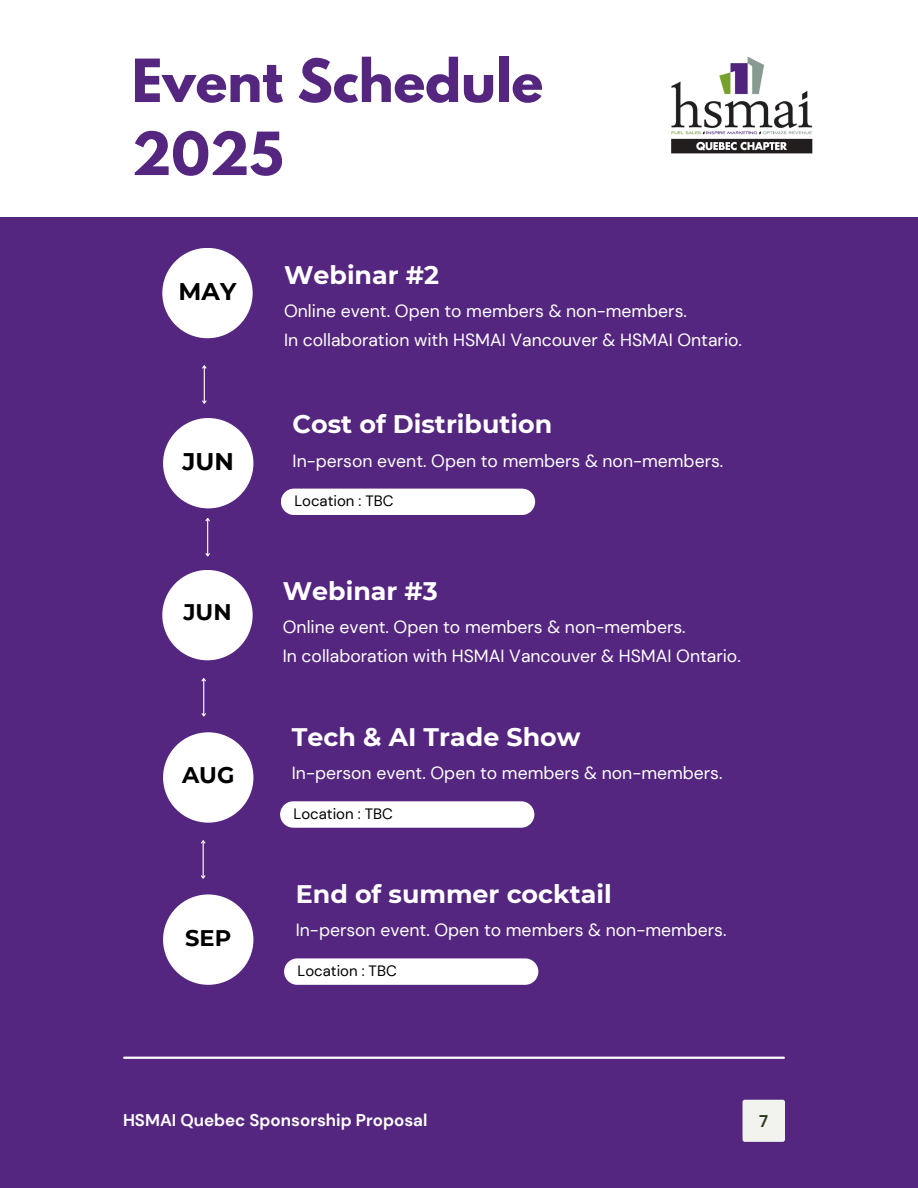
<style>
.page{position:relative;width:918px;height:1188px;background:#542680}
.page>*{position:absolute;margin:0;border:0;box-sizing:border-box;transform-origin:0 0}
.t1{font:700 52.65px/73.1px "League Spartan";color:#542680}
.t2{font:700 25.35px "Montserrat";color:#fff}
.t3{font:700 24px "Montserrat";color:#000}
.t4{font:700 22.5px "Montserrat";color:#000}
.t5{font:17.55px "DM Sans";color:#fff}
.t6{font:700 16.95px "DM Sans";color:#fff}
.t7{font:700 16.95px "DM Sans";color:#2b391f}
.t8{font:15px "DM Sans";color:#000}
</style>
<div class="page">
<div style="left:743px;top:1100px;width:42px;height:42px;background:#f2f3ee;border-radius:2px"></div>
<hr style="left:124px;top:1057px;width:660px;height:2px;background:#fff">
<hr style="left:204px;top:366px;width:1px;height:37px;background:#fff">
<svg style="left:202px;top:399px;width:5px;height:5px"></svg>
<svg style="left:202px;top:365px;width:5px;height:5px"></svg>
<div style="left:163px;top:732px;width:90px;height:91px;background:#fff;border-radius:50%"></div>
<div style="left:163px;top:894px;width:90px;height:91px;background:#fff;border-radius:50%"></div>
<div style="left:281px;top:489px;width:254px;height:26px;background:#fff;border-radius:13px"></div>
<div style="left:163px;top:418px;width:90px;height:90px;background:#fff;border-radius:50%"></div>
<hr style="left:207px;top:519px;width:1px;height:37px;background:#fff">
<svg style="left:205px;top:552px;width:5px;height:5px"></svg>
<svg style="left:205px;top:518px;width:5px;height:4px"></svg>
<hr style="left:203px;top:679px;width:1px;height:37px;background:#fff">
<svg style="left:201px;top:712px;width:5px;height:5px"></svg>
<svg style="left:201px;top:678px;width:5px;height:4px"></svg>
<hr style="left:203px;top:841px;width:1px;height:37px;background:#fff">
<svg style="left:201px;top:874px;width:5px;height:5px"></svg>
<svg style="left:201px;top:840px;width:5px;height:5px"></svg>
<div style="left:162px;top:248px;width:91px;height:90px;background:#fff;border-radius:50%"></div>
<div style="left:280px;top:801px;width:254px;height:27px;background:#fff;border-radius:13px"></div>
<div style="left:162px;top:570px;width:91px;height:90px;background:#fff;border-radius:50%"></div>
<div style="left:284px;top:958px;width:254px;height:27px;background:#fff;border-radius:13px"></div>
<div style="left:0;top:0;width:918px;height:217px;background:#fff"></div>
<img style="left:671px;top:56px;width:142px;height:98px">
<p class="t1" style="left:132px;top:51px;width:413px">Event Schedule<br>2025</p>
<h6 class="t3" style="left:179px;top:277px;width:59px">MAY</h6>
<h3 class="t3" style="left:183px;top:447px;width:53px">JUN</h3>
<h6 class="t4" style="left:183px;top:599px;width:50px">JUN</h6>
<h2 class="t4" style="left:182px;top:761px;width:54px">AUG</h2>
<h2 class="t4" style="left:185px;top:925px;width:48px">SEP</h2>
<h6 class="t2" style="left:284px;top:260px;width:156px">Webinar #2</h6>
<h3 class="t5" style="left:284px;top:300px;width:404px">Online event. Open to members &amp; non-members.</h3>
<h6 class="t5" style="left:284px;top:329px;width:459px">In collaboration with HSMAI Vancouver &amp; HSMAI Ontario.</h6>
<h4 class="t2" style="left:293px;top:409px;width:261px">Cost of Distribution</h4>
<h4 class="t5" style="left:293px;top:449px;width:432px">In-person event. Open to members &amp; non-members.</h4>
<h4 class="t8" style="left:294px;top:491px;width:101px">Location : TBC</h4>
<h3 class="t2" style="left:283px;top:575px;width:157px">Webinar #3</h3>
<h6 class="t5" style="left:283px;top:616px;width:404px">Online event. Open to members &amp; non-members.</h6>
<p class="t5" style="left:283px;top:644px;width:459px">In collaboration with HSMAI Vancouver &amp; HSMAI Ontario.</p>
<p class="t2" style="left:292px;top:722px;width:290px">Tech &amp; AI Trade Show</p>
<h3 class="t5" style="left:292px;top:762px;width:432px">In-person event. Open to members &amp; non-members.</h3>
<h6 class="t8" style="left:294px;top:804px;width:101px">Location : TBC</h6>
<h3 class="t2" style="left:296px;top:879px;width:317px">End of summer cocktail</h3>
<h6 class="t5" style="left:296px;top:919px;width:432px">In-person event. Open to members &amp; non-members.</h6>
<p class="t8" style="left:298px;top:961px;width:101px">Location : TBC</p>
<h1 class="t6" style="left:123px;top:1109px;width:306px">HSMAI Quebec Sponsorship Proposal</h1>
<p class="t7" style="left:759px;top:1110px;width:11px">7</p>
</div>
